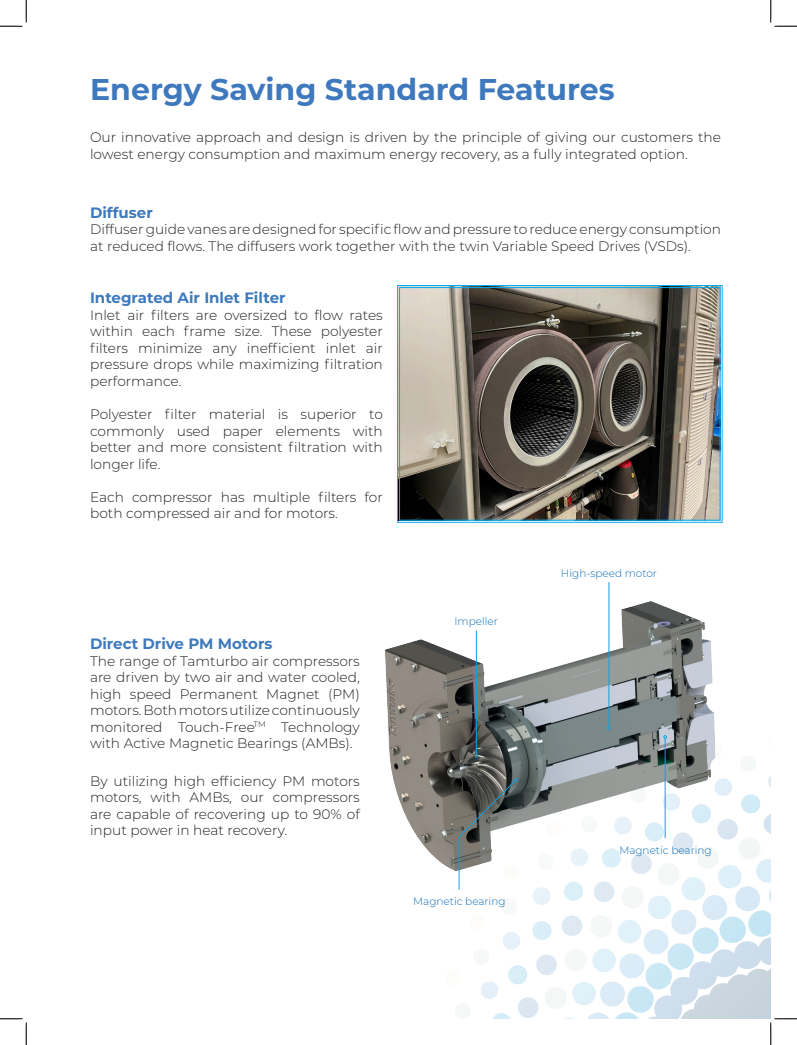
<style>
.page{position:relative;width:797px;height:1045px;background:#fff}
.page>*{position:absolute;margin:0;border:0;box-sizing:border-box;transform-origin:0 0}
.Otsikko{font:700 30px "Montserrat";color:#3e79bd}
.Väliotsikko{font:700 15px "Montserrat";color:#3e79bd}
.Leipäteksti{font:300 13.75px/16.5px "Montserrat";color:#231f20;text-align:justify}
.Väliotsikko-2{font:300 13.75px/16.5px "Montserrat";color:#231f20;text-align:justify}
.t1{font:300 10.5px "Montserrat";color:#0f6eb8}
</style>
<div class="page">
<img style="left:481px;top:757px;width:289px;height:261px">
<svg style="left:397px;top:285px;width:325px;height:238px;background:#706c63"></svg>
<div style="left:399px;top:287px;width:321px;height:233px;border:1px solid #00aeef"></div>
<img style="left:385px;top:582px;width:336px;height:315px">
<hr style="left:476px;top:630px;width:1px;height:124px;background:#12a0db">
<svg style="left:474px;top:754px;width:4px;height:3px"></svg>
<hr style="left:664px;top:738px;width:1px;height:100px;background:#12a0db">
<hr style="left:608px;top:582px;width:1px;height:144px;background:#12a0db">
<svg style="left:458px;top:778px;width:59px;height:112px"></svg>
<svg style="left:0;top:0;width:27px;height:27px"></svg>
<svg style="left:0;top:1018px;width:27px;height:27px"></svg>
<svg style="left:770px;top:0;width:27px;height:27px"></svg>
<svg style="left:770px;top:1018px;width:27px;height:27px"></svg>
<p class="Otsikko" style="left:90px;top:68px;width:526px">Energy Saving Standard Features</p>
<p class="Väliotsikko-2" style="left:90px;top:129px;width:632px">Our innovative approach and design is driven by the principle of giving our customers the lowest energy consumption and maximum energy recovery, as a fully integrated option.</p>
<p class="Väliotsikko" style="left:90px;top:202px;width:64px">Diffuser</p>
<p class="Leipäteksti" style="left:90px;top:221px;width:632px">Diffuser guide vanes are designed for specific flow and pressure to reduce energy consumption at reduced flows. The diffusers work together with the twin Variable Speed Drives (VSDs).</p>
<p class="Väliotsikko" style="left:90px;top:287px;width:197px">Integrated Air Inlet Filter</p>
<p class="Leipäteksti" style="left:90px;top:306px;width:294px">Inlet air filters are oversized to flow rates within each frame size. These polyester filters minimize any inefficient inlet air pressure drops while maximizing filtration performance.</p>
<p class="Leipäteksti" style="left:90px;top:405px;width:294px">Polyester filter material is superior to commonly used paper elements with better and more consistent filtration with longer life.</p>
<p class="Leipäteksti" style="left:90px;top:488px;width:294px">Each compressor has multiple filters for both compressed air and for motors.</p>
<p class="Väliotsikko" style="left:90px;top:633px;width:184px">Direct Drive PM Motors</p>
<p class="Leipäteksti" style="left:90px;top:652px;width:271px">The range of Tamturbo air compressors are driven by two air and water cooled, high speed Permanent Magnet (PM) motors. Both motors utilize continuously monitored Touch-Free<sup>TM</sup> Technology with Active Magnetic Bearings (AMBs).</p>
<p class="Väliotsikko-2" style="left:90px;top:772px;width:271px">By utilizing high efficiency PM motors motors, with AMBs, our compressors are capable of recovering up to 90% of input power in heat recovery.</p>
<p class="t1" style="left:454px;top:614px;width:45px">Impeller</p>
<p class="t1" style="left:413px;top:894px;width:94px">Magnetic bearing</p>
<p class="t1" style="left:561px;top:566px;width:98px">High-speed motor</p>
<p class="t1" style="left:619px;top:843px;width:94px">Magnetic bearing</p>
</div>
